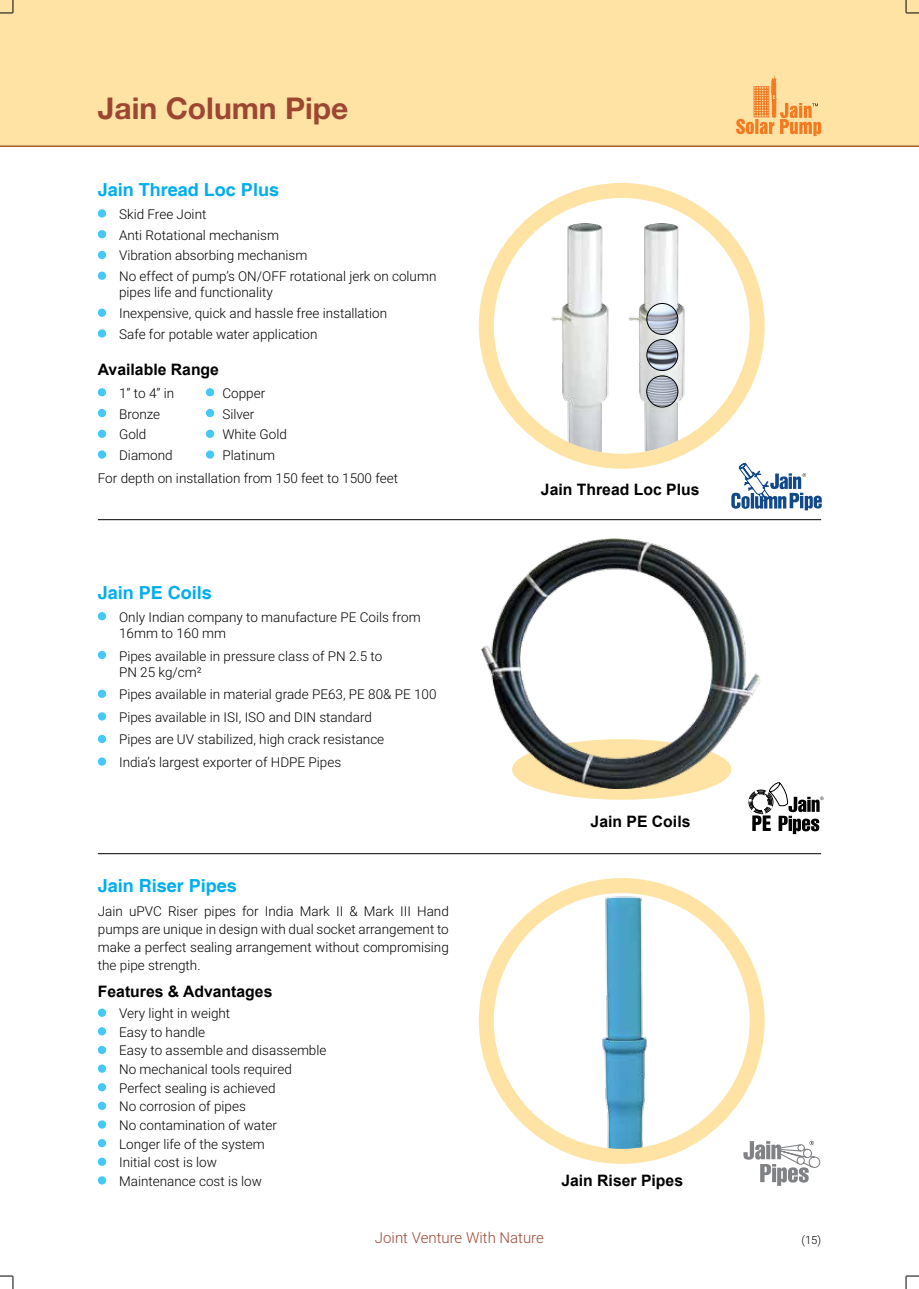
<style>
.page{position:relative;width:919px;height:1289px;background:#fff}
.page>*{position:absolute;margin:0;border:0;box-sizing:border-box;transform-origin:0 0}
.t1{font:700 30px "Helvetica Neue LT Std";color:#9d4732}
.t2{font:700 18px "Helvetica";color:#00aeef}
.t3{font:700 15.75px "Arial";color:#000}
.t4{font:300 15px "Roboto";color:#9d4732}
.t5{font:300 13.5px/18.6px "Roboto";color:#000}
.t6{font:300 11.25px "Roboto";color:#000}
</style>
<div class="page">
<div style="left:0;top:0;width:918px;height:147px;background:#ffe3a5"></div>
<hr style="left:0;top:145px;width:918px;height:2px;background:#a75e25">
<svg style="left:736px;top:75px;width:85px;height:71px"></svg>
<svg style="left:905px;top:0;width:13px;height:14px"></svg>
<svg style="left:0;top:0;width:14px;height:14px"></svg>
<svg style="left:0;top:1275px;width:14px;height:13px"></svg>
<svg style="left:905px;top:1275px;width:13px;height:13px"></svg>
<img style="left:551px;top:223px;width:58px;height:203px">
<img style="left:628px;top:223px;width:57px;height:203px">
<img style="left:646px;top:303px;width:31px;height:31px;border-radius:15px">
<div style="left:646px;top:303px;width:32px;height:31px;border:1px solid #000;border-radius:50%"></div>
<img style="left:646px;top:339px;width:31px;height:31px;border-radius:15px">
<div style="left:646px;top:339px;width:32px;height:31px;border:1px solid #000;border-radius:50%"></div>
<img style="left:646px;top:376px;width:32px;height:31px;border-radius:16px">
<div style="left:646px;top:375px;width:32px;height:32px;border:1px solid #000;border-radius:50%"></div>
<svg style="left:548px;top:426px;width:155px;height:35px"></svg>
<div style="left:478px;top:183px;width:286px;height:286px;border:15px solid #ffe3a5;border-radius:50%"></div>
<div style="left:512px;top:739px;width:219px;height:60px;background:#ffe3a5;border-radius:50%"></div>
<svg style="left:98px;top:209px;width:8px;height:8px"></svg>
<svg style="left:98px;top:230px;width:8px;height:8px"></svg>
<svg style="left:98px;top:251px;width:8px;height:8px"></svg>
<svg style="left:98px;top:271px;width:8px;height:9px"></svg>
<svg style="left:98px;top:308px;width:8px;height:9px"></svg>
<svg style="left:98px;top:329px;width:8px;height:8px"></svg>
<svg style="left:98px;top:388px;width:8px;height:8px"></svg>
<svg style="left:206px;top:388px;width:8px;height:8px"></svg>
<svg style="left:98px;top:409px;width:8px;height:8px"></svg>
<svg style="left:206px;top:409px;width:8px;height:8px"></svg>
<svg style="left:98px;top:429px;width:8px;height:9px"></svg>
<svg style="left:206px;top:429px;width:8px;height:9px"></svg>
<svg style="left:98px;top:450px;width:8px;height:8px"></svg>
<svg style="left:206px;top:450px;width:8px;height:8px"></svg>
<svg style="left:98px;top:612px;width:8px;height:8px"></svg>
<svg style="left:98px;top:651px;width:8px;height:8px"></svg>
<svg style="left:98px;top:689px;width:8px;height:9px"></svg>
<svg style="left:98px;top:712px;width:8px;height:8px"></svg>
<svg style="left:98px;top:735px;width:8px;height:8px"></svg>
<svg style="left:98px;top:757px;width:8px;height:8px"></svg>
<svg style="left:98px;top:1008px;width:8px;height:8px"></svg>
<svg style="left:98px;top:1027px;width:8px;height:8px"></svg>
<svg style="left:98px;top:1045px;width:8px;height:9px"></svg>
<svg style="left:98px;top:1064px;width:8px;height:8px"></svg>
<svg style="left:98px;top:1083px;width:8px;height:8px"></svg>
<svg style="left:98px;top:1101px;width:8px;height:8px"></svg>
<svg style="left:98px;top:1120px;width:8px;height:8px"></svg>
<svg style="left:98px;top:1139px;width:8px;height:8px"></svg>
<svg style="left:98px;top:1157px;width:8px;height:8px"></svg>
<svg style="left:98px;top:1176px;width:8px;height:8px"></svg>
<hr style="left:98px;top:853px;width:723px;height:1px;background:#000">
<hr style="left:98px;top:519px;width:723px;height:1px;background:#000">
<img style="left:481px;top:539px;width:279px;height:249px">
<svg style="left:748px;top:782px;width:75px;height:52px"></svg>
<svg style="left:743px;top:1140px;width:77px;height:45px"></svg>
<svg style="left:731px;top:463px;width:90px;height:47px"></svg>
<img style="left:585px;top:894px;width:74px;height:253px">
<div style="left:478px;top:878px;width:286px;height:285px;border:15px solid #ffe3a5;border-radius:50%"></div>
<h1 class="t1" style="left:98px;top:90px;width:252px">Jain Column Pipe</h1>
<h2 class="t2" style="left:98px;top:179px;width:183px">Jain Thread Loc Plus</h2>
<p class="t5" style="left:119px;top:203px;width:319px;line-height:20.7px">Skid Free Joint<br>Anti Rotational mechanism<br>Vibration absorbing mechanism<br>No effect of pump’s ON/OFF rotational jerk on column</p>
<p class="t5" style="left:119px;top:282px;width:269px;line-height:20.7px">pipes life and functionality<br>Inexpensive, quick and hassle free installation<br>Safe for potable water application</p>
<p class="t3" style="left:98px;top:359px;width:123px">Available Range</p>
<p class="t5" style="left:119px;top:383px;width:57px">1” to 4” in</p>
<p class="t5" style="left:222px;top:383px;width:44px">Copper</p>
<p class="t5" style="left:119px;top:404px;width:43px">Bronze</p>
<p class="t5" style="left:222px;top:404px;width:33px">Silver</p>
<p class="t5" style="left:119px;top:424px;width:29px">Gold</p>
<p class="t5" style="left:222px;top:424px;width:66px">White Gold</p>
<p class="t5" style="left:119px;top:445px;width:55px">Diamond</p>
<p class="t5" style="left:98px;top:443px;width:301px;line-height:22.5px;text-align:center">Platinum<br>For depth on installation from 150 feet to 1500 feet</p>
<h2 class="t2" style="left:98px;top:581px;width:116px">Jain PE Coils</h2>
<p class="t5" style="left:119px;top:608px;width:303px;line-height:16.2px">Only Indian company to manufacture PE Coils from<br>16mm to 160 mm</p>
<p class="t5" style="left:119px;top:647px;width:264px;line-height:16.2px">Pipes available in pressure class of PN 2.5 to<br>PN 25 kg/cm²</p>
<p class="t5" style="left:119px;top:682px;width:319px;line-height:22.6px">Pipes available in material grade PE63, PE 80&amp; PE 100<br>Pipes available in ISI, ISO and DIN standard<br>Pipes are UV stabilized, high crack resistance<br>India’s largest exporter of HDPE Pipes</p>
<h2 class="t2" style="left:98px;top:874px;width:141px">Jain Riser Pipes</h2>
<p class="t5" style="left:98px;top:901px;width:352px;line-height:18px;text-align:justify">Jain uPVC Riser pipes for India Mark II &amp; Mark III Hand pumps are unique in design with dual socket arrangement to make a perfect sealing arrangement without compromising the pipe strength.</p>
<p class="t3" style="left:98px;top:981px;width:176px">Features &amp; Advantages</p>
<p class="t5" style="left:119px;top:1003px;width:209px">Very light in weight<br>Easy to handle<br>Easy to assemble and disassemble<br>No mechanical tools required<br>Perfect sealing is achieved<br>No corrosion of pipes<br>No contamination of water<br>Longer life of the system<br>Initial cost is low<br>Maintenance cost is low</p>
<p class="t3" style="left:541px;top:479px;width:160px">Jain Thread Loc Plus</p>
<p class="t3" style="left:590px;top:810px;width:101px">Jain PE Coils</p>
<p class="t3" style="left:561px;top:1170px;width:123px">Jain Riser Pipes</p>
<p class="t4" style="left:375px;top:1227px;width:170px">Joint Venture With Nature</p>
<p class="t6" style="left:801px;top:1232px;width:21px">(15)</p>
</div>
